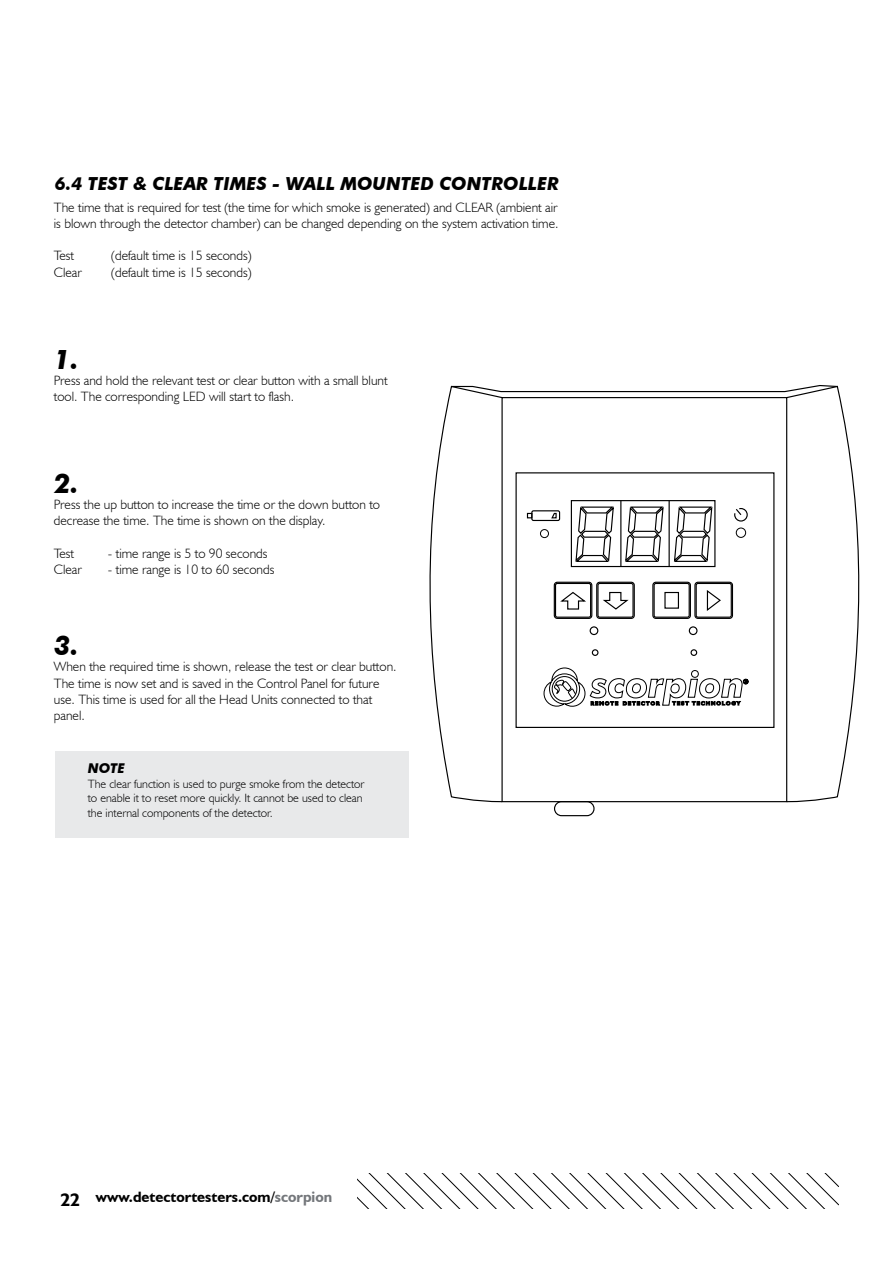
<style>
.page{position:relative;width:893px;height:1263px;background:#fff}
.page>*{position:absolute;margin:0;border:0;box-sizing:border-box;transform-origin:0 0}
.t1{font:italic 700 27px "Futura BT";color:#000}
.t2{font:italic 700 18px "Futura BT";color:#000}
.t3{font:700 15px "Humanist 521 BT";color:#000}
.t4{font:300 13.5px/16.2px "Humanist 521 BT";color:#000}
.t5{font:italic 700 13.5px "Futura BT";color:#000}
.t6{font:300 12px/14.4px "Humanist 521 BT";color:#000}
.s1{font-size:18px}
.s2{color:#74777b}
</style>
<div class="page">
<div style="left:55px;top:751px;width:354px;height:87px;background:#e8e9ea"></div>
<svg style="left:357px;top:1174px;width:482px;height:35px"></svg>
<div style="left:554px;top:801px;width:41px;height:15px;border:1px solid #000;border-radius:7px"></div>
<svg style="left:429px;top:385px;width:430px;height:424px"></svg>
<h2 class="t2" style="left:55px;top:172px;width:505px">6.4 TEST &amp; CLEAR TIMES - WALL MOUNTED CONTROLLER</h2>
<p class="t4" style="left:54px;top:199px;width:506px">The time that is required for test (the time for which smoke is generated) and CLEAR (ambient air is blown through the detector chamber) can be changed depending on the system activation time.</p>
<p class="t4" style="left:54px;top:247px;width:22px">Test</p>
<p class="t4" style="left:111px;top:247px;width:142px">(default time is 15 seconds)</p>
<p class="t4" style="left:54px;top:264px;width:30px">Clear</p>
<p class="t4" style="left:111px;top:264px;width:142px">(default time is 15 seconds)</p>
<h1 class="t1" style="left:54px;top:343px;width:26px">1.</h1>
<p class="t4" style="left:54px;top:372px;width:335px">Press and hold the relevant test or clear button with a small blunt tool. The corresponding LED will start to flash.</p>
<h1 class="t1" style="left:54px;top:467px;width:26px">2.</h1>
<p class="t4" style="left:54px;top:496px;width:328px">Press the up button to increase the time or the down button to decrease the time. The time is shown on the display.</p>
<p class="t4" style="left:54px;top:545px;width:22px">Test</p>
<p class="t4" style="left:108px;top:545px;width:161px">- time range is 5 to 90 seconds</p>
<p class="t4" style="left:54px;top:561px;width:30px">Clear</p>
<p class="t4" style="left:108px;top:561px;width:168px">- time range is 10 to 60 seconds</p>
<h1 class="t1" style="left:54px;top:629px;width:26px">3.</h1>
<p class="t4" style="left:54px;top:658px;width:344px">When the required time is shown, release the test or clear button.<br>The time is now set and is saved in the Control Panel for future use. This time is used for all the Head Units connected to that panel.</p>
<p class="t5" style="left:88px;top:760px;width:39px">NOTE</p>
<p class="t6" style="left:88px;top:776px;width:278px">The clear function is used to purge smoke from the detector to enable it to reset more quickly. It cannot be used to clean the internal components of the detector.</p>
<p class="t3" style="left:60px;top:1188px;width:273px"><span class="s1">22</span> www.detectortesters.com/<span class="s2">scorpion</span></p>
</div>
